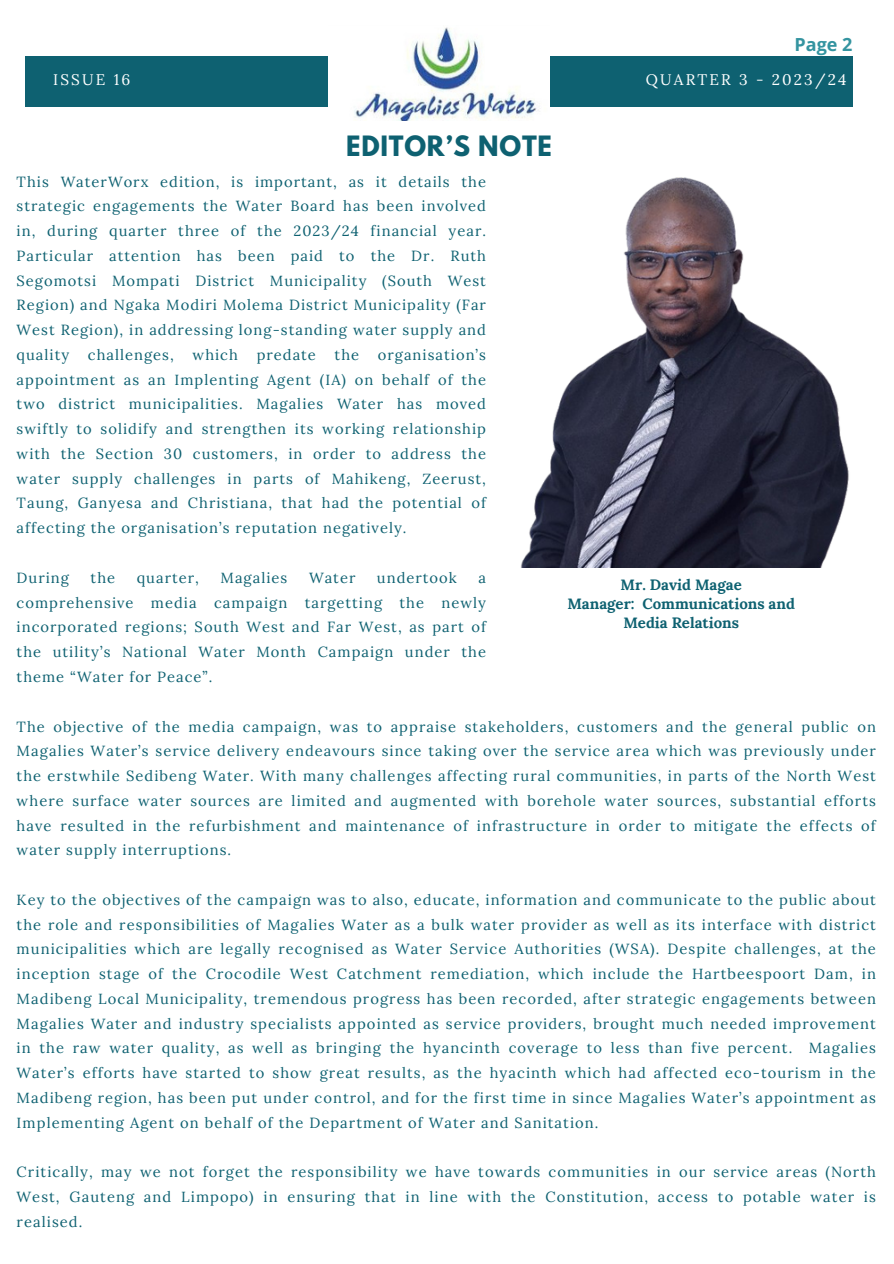
<style>
.page{position:relative;width:894px;height:1264px;background:#fff}
.page>*{position:absolute;margin:0;border:0;box-sizing:border-box;transform-origin:0 0}
.t1{font:700 24.75px "League Spartan";letter-spacing:.03em;color:#0e6171}
.t2{font:700 18px "Open Sans";color:#3494a0}
.t3{font:15.3px "Lora";letter-spacing:.14em;color:#fff}
.t4{font:700 15px/19.2px "Lora";color:#0e6171;text-align:center}
.t5{font:14.7px/24.8px "Lora";letter-spacing:.07em;color:#0e6171;text-align:justify}
</style>
<div class="page">
<div style="left:25px;top:56px;width:827px;height:51px;background:#0e6171"></div>
<img style="left:329px;top:27px;width:220px;height:93px">
<img style="left:521px;top:177px;width:328px;height:390px">
<p class="t2" style="left:794px;top:32px;width:59px">Page 2</p>
<p class="t3" style="left:53px;top:70px;width:79px">ISSUE 16</p>
<p class="t3" style="left:645px;top:70px;width:202px">QUARTER 3 - 2023/24</p>
<h1 class="t1" style="left:346px;top:134px;width:207px">EDITOR’S NOTE</h1>
<h3 class="t5" style="left:17px;top:169px;width:470px">This WaterWorx edition, is important, as it details the strategic engagements the Water Board has been involved in, during quarter three of the 2023/24 financial year.<br>Particular attention has been paid to the Dr. Ruth Segomotsi Mompati District Municipality (South West Region) and Ngaka Modiri Molema District Municipality (Far West Region), in addressing long-standing water supply and quality</h3>
<h3 class="t5" style="left:17px;top:342px;width:471px;text-indent:361px">organisation’s appointment as an Implenting Agent (IA) on behalf of the two district municipalities. Magalies Water has moved swiftly to solidify and strengthen its working relationship with the Section 30 customers, in order to address the water supply challenges in parts of Mahikeng, Zeerust, Taung, Ganyesa and Christiana, that had the potential of affecting the organisation’s reputation negatively.</h3>
<h3 class="t5" style="left:17px;top:565px;width:54px">During</h3>
<h3 class="t5" style="left:91px;top:565px;width:26px">the</h3>
<h3 class="t5" style="left:137px;top:565px;width:64px">quarter,</h3>
<h3 class="t5" style="left:220px;top:565px;width:68px">Magalies</h3>
<h3 class="t5" style="left:309px;top:565px;width:48px">Water</h3>
<h3 class="t5" style="left:377px;top:565px;width:81px">undertook</h3>
<h3 class="t5" style="left:88px;top:342px;width:87px">challenges,</h3>
<h3 class="t5" style="left:192px;top:342px;width:47px">which</h3>
<h3 class="t5" style="left:256px;top:342px;width:61px">predate</h3>
<h3 class="t5" style="left:334px;top:342px;width:26px">the</h3>
<h3 class="t5" style="left:17px;top:565px;width:470px;text-indent:461px">a comprehensive media campaign targetting the newly incorporated regions; South West and Far West, as part of the utility’s National Water Month Campaign under the theme “Water for Peace”.</h3>
<p class="t4" style="left:567px;top:575px;width:229px">Mr. David Magae<br>Manager: Communications and<br>Media Relations</p>
<h4 class="t5" style="left:17px;top:713px;width:860px">The objective of the media campaign, was to appraise stakeholders, customers and the general public on Magalies Water’s service delivery endeavours since taking over the service area which was previously under the erstwhile Sedibeng Water. With many challenges affecting rural communities, in parts of the North West where surface water sources are limited and augmented with borehole water sources, substantial efforts have resulted in the refurbishment and maintenance of infrastructure in order to mitigate the effects of water supply interruptions.</h4>
<p class="t5" style="left:17px;top:887px;width:860px">Key to the objectives of the campaign was to also, educate, information and communicate to the public about the role and responsibilities of Magalies Water as a bulk water provider as well as its interface with district municipalities which are legally recognised as Water Service Authorities (WSA). Despite challenges, at the inception stage of the Crocodile West Catchment remediation, which include the Hartbeespoort Dam, in Madibeng Local Municipality, tremendous progress has been recorded, after strategic engagements between Magalies Water and industry specialists appointed as service providers, brought much needed improvement in the raw water quality, as well as bringing the hyancinth coverage to less than five percent. Magalies Water’s efforts have started to show great results, as the hyacinth which had affected eco-tourism in the Madibeng region, has been put under control, and for the first time in since Magalies Water’s appointment as Implementing Agent on behalf of the Department of Water and Sanitation.</p>
<p class="t5" style="left:17px;top:1159px;width:860px">Critically, may we not forget the responsibility we have towards communities in our service areas (North West, Gauteng and Limpopo) in ensuring that in line with the Constitution, access to potable water is realised.</p>
</div>
